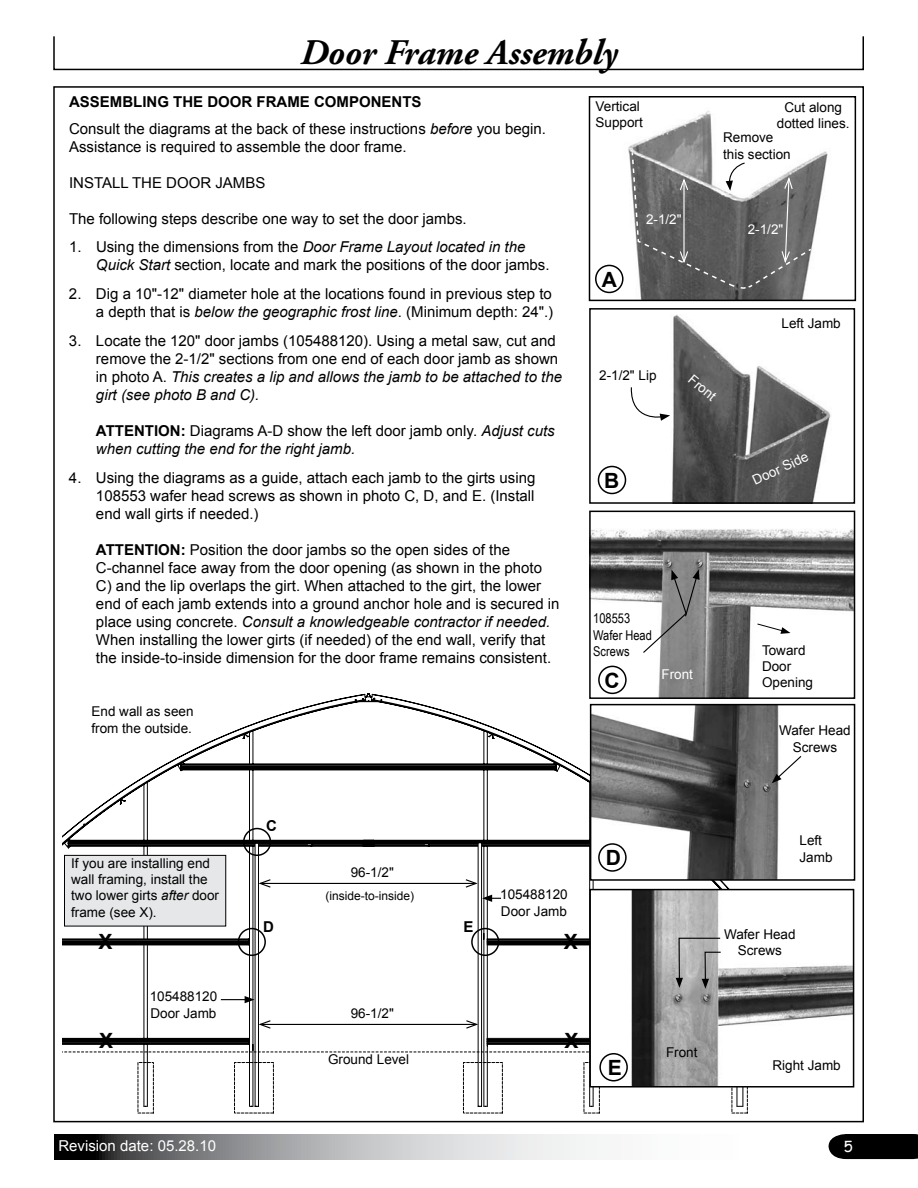
<style>
.page{position:relative;width:918px;height:1188px;background:#fff}
.page>*{position:absolute;margin:0;border:0;box-sizing:border-box;transform-origin:0 0}
.t1{font:italic 700 36px "Adobe Garamond Pro";color:#000}
.t2{font:700 21px "Arial";color:#000}
.t3{font:15px/18px "Arial";color:#000}
.t4{font:italic 15px/18px "Arial";color:#000}
.t5{font:15px "Arial";color:#fff}
.t6{font:700 15px "Arial";color:#000}
.t7{font:15px "Comic Sans MS";color:#fff}
.t8{font:13.5px/16.2px "Arial";color:#000}
.t9{font:13.5px "Arial";color:#fff}
.t10{font:13.5px/16.2px "Arial Narrow";color:#000}
.t11{font:12px "Arial";color:#000}
.s1{font-weight:700}
.s2{font-style:italic}
.s3{font-weight:700;font-style:normal}
.s4{font-style:normal}
</style>
<div class="page">
<div style="left:53px;top:36px;width:811px;height:34px;border:2px solid #000"></div>
<div style="left:829px;top:1134px;width:89px;height:25px;background:#000"></div>
<svg style="left:54px;top:1134px;width:543px;height:25px;background:#a0a1a3"></svg>
<svg style="left:62px;top:693px;width:683px;height:369px"></svg>
<svg style="left:62px;top:1052px;width:527px;height:1px"></svg>
<svg style="left:137px;top:1062px;width:611px;height:51px"></svg>
<svg style="left:482px;top:895px;width:19px;height:7px"></svg>
<svg style="left:221px;top:996px;width:34px;height:7px"></svg>
<div style="left:243px;top:828px;width:28px;height:28px;border:2px solid #000;border-radius:50%"></div>
<div style="left:238px;top:928px;width:28px;height:28px;border:2px solid #000;border-radius:50%"></div>
<div style="left:471px;top:928px;width:28px;height:28px;border:2px solid #000;border-radius:50%"></div>
<hr style="left:260px;top:1024px;width:217px;height:1px;background:#000">
<svg style="left:257px;top:1019px;width:15px;height:11px"></svg>
<svg style="left:465px;top:1019px;width:15px;height:11px"></svg>
<hr style="left:260px;top:883px;width:216px;height:1px;background:#000">
<svg style="left:257px;top:878px;width:15px;height:11px"></svg>
<svg style="left:464px;top:878px;width:15px;height:11px"></svg>
<div style="left:64px;top:855px;width:162px;height:71px;background:#e6e7e8"></div>
<div style="left:64px;top:855px;width:162px;height:71px;border:1px solid #000"></div>
<img style="left:595px;top:111px;width:233px;height:187px">
<div style="left:589px;top:96px;width:267px;height:205px;border:2px solid #000"></div>
<div style="left:595px;top:265px;width:29px;height:28px;border:2px solid #000;border-radius:50%"></div>
<svg style="left:631px;top:151px;width:182px;height:139px"></svg>
<img style="left:593px;top:707px;width:186px;height:171px">
<div style="left:590px;top:704px;width:265px;height:177px;border:2px solid #000"></div>
<svg style="left:772px;top:755px;width:30px;height:28px"></svg>
<div style="left:598px;top:843px;width:29px;height:29px;border:2px solid #000;border-radius:50%"></div>
<img style="left:624px;top:315px;width:207px;height:186px">
<div style="left:589px;top:308px;width:266px;height:196px;border:2px solid #000"></div>
<div style="left:598px;top:466px;width:28px;height:28px;border:2px solid #000;border-radius:50%"></div>
<svg style="left:630px;top:386px;width:40px;height:37px"></svg>
<img style="left:592px;top:529px;width:260px;height:167px">
<div style="left:589px;top:511px;width:266px;height:188px;border:2px solid #000"></div>
<svg style="left:642px;top:569px;width:58px;height:85px"></svg>
<div style="left:598px;top:666px;width:29px;height:28px;border:2px solid #000;border-radius:50%"></div>
<svg style="left:757px;top:623px;width:33px;height:11px"></svg>
<img style="left:592px;top:892px;width:259px;height:193px">
<div style="left:589px;top:889px;width:265px;height:199px;border:2px solid #000"></div>
<svg style="left:676px;top:937px;width:46px;height:52px;background:#a5a5a5"></svg>
<div style="left:599px;top:1053px;width:29px;height:29px;border:2px solid #000;border-radius:50%"></div>
<h1 class="t1" style="left:300px;top:32px;width:319px">Door Frame Assembly</h1>
<p class="t3" style="left:69px;top:88px;width:478px;line-height:27px"><span class="s1">ASSEMBLING THE DOOR FRAME COMPONENTS<br></span>Consult the diagrams at the back of these instructions <span class="s2">before</span> you begin.</p>
<p class="t3" style="left:69px;top:138px;width:339px">Assistance is required to assemble the door frame.</p>
<p class="t3" style="left:69px;top:174px;width:15px">Install</p>
<p class="t3" style="left:132px;top:174px;width:95px">THE door jambs</p>
<p class="t3" style="left:69px;top:210px;width:399px">The following steps describe one way to set the door jambs.</p>
<p class="t3" style="left:96px;top:238px;width:455px;text-indent:-27px">1. Using the dimensions from the <span class="s2">Door Frame Layout located in the<br>Quick Start</span> section, locate and mark the positions of the door jambs.</p>
<p class="t3" style="left:69px;top:285px;width:486px;text-align:right">2. Dig a 10"-12" diameter hole at the locations found in previous step to a depth that is <span class="s2">below the geographic frost line</span>. (Minimum depth: 24".)</p>
<p class="t3" style="left:96px;top:332px;width:468px;text-indent:-27px">3. Locate the 120" door jambs (105488120). Using a metal saw, cut and remove the 2-1/2" sections from one end of each door jamb as shown in photo A. <span class="s2">This creates a lip and allows the jamb to be attached to the girt (see photo B and C).</span></p>
<p class="t4" style="left:96px;top:422px;width:460px"><span class="s3">ATTENTION:</span> <span class="s4">Diagrams A-D show the left door jamb only.</span> Adjust cuts when cutting the end for the right jamb.</p>
<p class="t3" style="left:96px;top:469px;width:441px;text-align:justify;text-indent:-27px">4. Using the diagrams as a guide, attach each jamb to the girts using 108553 wafer head screws as shown in photo C, D, and E. (Install end wall girts if needed.)</p>
<p class="t3" style="left:96px;top:541px;width:465px"><span class="s1">ATTENTION:</span> Position the door jambs so the open sides of the C-channel face away from the door opening (as shown in the photo C) and the lip overlaps the girt. When attached to the girt, the lower end of each jamb extends into a ground anchor hole and is secured in place using concrete. <span class="s2">Consult a knowledgeable contractor if needed.<br></span>When installing the lower girts (if needed) of the end wall, verify that the inside-to-inside dimension for the door frame remains consistent.</p>
<p class="t8" style="left:91px;top:704px;width:104px">End wall as seen from the outside.</p>
<p class="t8" style="left:596px;top:98px;width:49px">Vertical<br>Support</p>
<h2 class="t2" style="left:602px;top:266px;width:17px">A</h2>
<p class="t9" style="left:646px;top:211px;width:37px">2-1/2"</p>
<p class="t8" style="left:777px;top:99px;width:74px;text-align:center">Cut along dotted lines.</p>
<p class="t8" style="left:723px;top:130px;width:69px">Remove this section</p>
<p class="t9" style="left:748px;top:220px;width:37px">2-1/2"</p>
<p class="t8" style="left:781px;top:315px;width:61px">Left Jamb</p>
<p class="t8" style="left:599px;top:367px;width:59px">2-1/2" Lip</p>
<h2 class="t2" style="left:604px;top:467px;width:14px">B</h2>
<p class="t9" style="left:696px;top:371px;width:33px;rotate:40deg">Front</p>
<p class="t9" style="left:750px;top:473px;width:62px;rotate:-25deg">Door Side</p>
<p class="t10" style="left:593px;top:610px;width:60px">108553<br>Wafer Head<br>Screws</p>
<h2 class="t2" style="left:604px;top:666px;width:17px">C</h2>
<p class="t9" style="left:662px;top:665px;width:33px">Front</p>
<p class="t8" style="left:762px;top:642px;width:53px">Toward<br>Door<br>Opening</p>
<p class="t8" style="left:779px;top:723px;width:73px;text-align:center">Wafer Head<br>Screws</p>
<p class="t8" style="left:71px;top:855px;width:149px">If you are installing end wall framing, install the two lower girts <span class="s2">after</span> door frame (see X).</p>
<h2 class="t2" style="left:99px;top:928px;width:16px">X</h2>
<h2 class="t2" style="left:99px;top:1027px;width:16px">X</h2>
<p class="t8" style="left:150px;top:989px;width:69px">105488120<br>Door Jamb</p>
<p class="t6" style="left:266px;top:815px;width:12px">C</p>
<p class="t8" style="left:351px;top:864px;width:45px">96-1/2"</p>
<p class="t11" style="left:326px;top:888px;width:90px">(inside-to-inside)</p>
<p class="t6" style="left:263px;top:916px;width:12px">D</p>
<p class="t6" style="left:464px;top:916px;width:10px">E</p>
<p class="t8" style="left:351px;top:1005px;width:45px">96-1/2"</p>
<p class="t8" style="left:328px;top:1051px;width:83px">Ground Level</p>
<p class="t8" style="left:500px;top:887px;width:69px">105488120<br>Door Jamb</p>
<h2 class="t2" style="left:564px;top:928px;width:16px">X</h2>
<h2 class="t2" style="left:564px;top:1027px;width:16px">X</h2>
<h2 class="t2" style="left:606px;top:844px;width:17px">D</h2>
<p class="t8" style="left:800px;top:833px;width:35px">Left<br>Jamb</p>
<p class="t8" style="left:724px;top:926px;width:73px;text-align:center">Wafer Head<br>Screws</p>
<p class="t8" style="left:666px;top:1044px;width:33px">Front</p>
<h2 class="t2" style="left:608px;top:1054px;width:13px">E</h2>
<p class="t8" style="left:773px;top:1058px;width:70px">Right Jamb</p>
<p class="t5" style="left:58px;top:1136px;width:159px">Revision date: 05.28.10</p>
<p class="t7" style="left:844px;top:1135px;width:11px">5</p>
</div>
